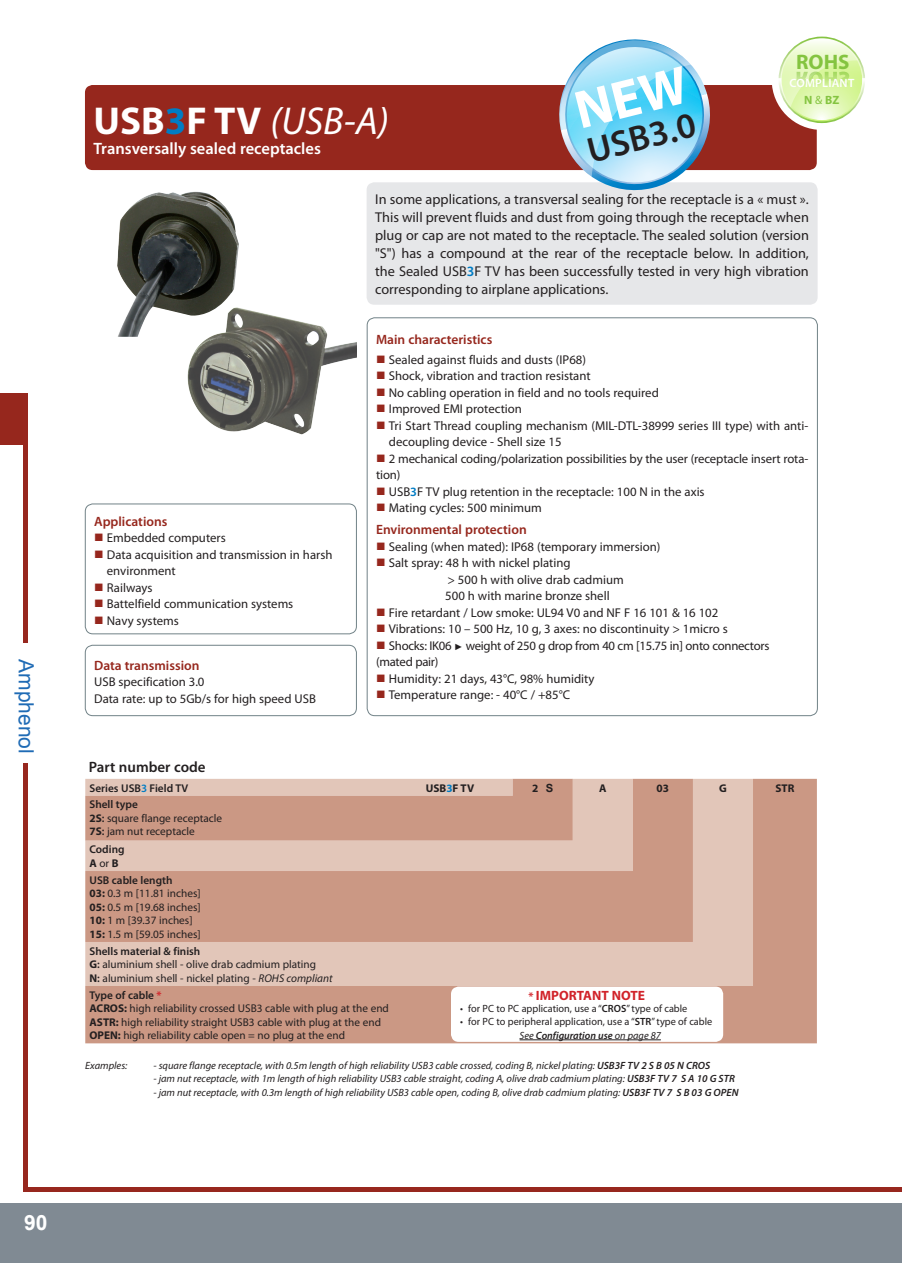
<style>
.page{position:relative;width:902px;height:1263px;background:#fff}
.page>*{position:absolute;margin:0;border:0;box-sizing:border-box;transform-origin:0 0}
.tittle_head_1{font:italic 39px "Myriad Pro";color:#fff}
.Head_0{font:600 36px "Myriad Pro";color:#231f20}
.t1{font:21px "Arial";color:#1f6bb5}
.Head_0-2{font:700 21px "Myriad Pro";color:#84c440}
.t2{font:700 21px "Arial";color:#fff}
.tittle_head_1-2{font:600 16.5px "Myriad Pro";color:#fff}
.Head_1{font:600 15px "Myriad Pro";color:#231f20}
.Lead{font:14.25px/18px "Myriad Pro";color:#231f20;text-align:justify}
.Body_color{font:600 13.5px "Myriad Pro";color:#96271d}
.Lead-2{font:700 13.5px "Myriad Pro";color:#d1232a}
.Body{font:12.75px/16px "Myriad Pro";color:#231f20}
.Body-2{font:12.75px/16.5px "Myriad Pro";letter-spacing:-.02em;color:#231f20}
.Head_0-3{font:600 12px "Myriad Pro";letter-spacing:.02em;color:#fff}
.Body-3{font:700 12px "Myriad Pro";color:#84c440}
.t3{font:11.25px "Myriad Pro";color:#231f20}
.t4{font:600 11.25px "Myriad Pro";color:#231f20}
.t5{font:700 11.25px "Myriad Pro";color:#231f20}
.Hinbanrei{font:italic 10.5px "Myriad Pro";color:#231f20}
.t6{font:10.5px "Myriad Pro";color:#231f20}
.Body-4{font:italic 600 10.5px "Myriad Pro";color:#231f20}
.s1{font-weight:700;font-style:normal}
.s2{font-weight:700;font-style:normal;color:#007cc4}
.s3{font-weight:400}
.s4{color:#96271d}
.s5{font-weight:600;color:#007cc4}
.s6{font-family:"Arial";font-size:9px}
.s7{color:#007cc4}
.s8{font-family:"Arial"}
.s9{font-weight:700}
.s10{font-weight:600}
.s11{font-style:italic}
.s12{font-weight:700;color:#d1232a}
.s13{font-size:11.25px}
</style>
<div class="page">
<div style="left:0;top:394px;width:28px;height:51px;background:#96271d"></div>
<div style="left:0;top:1204px;width:901px;height:59px;background:#808a93"></div>
<hr style="left:24px;top:1187px;width:877px;height:4px;background:#97271e">
<hr style="left:24px;top:394px;width:4px;height:797px;background:#97271e">
<div style="left:11px;top:644px;width:32px;height:119px;background:#fff"></div>
<div style="left:85px;top:85px;width:731px;height:85px;background:#96271d;border-radius:8px"></div>
<img style="left:117px;top:192px;width:122px;height:145px">
<div style="left:85px;top:645px;width:272px;height:71px;border:1px solid #718287;border-radius:8px"></div>
<div style="left:85px;top:504px;width:272px;height:130px;border:1px solid #718287;border-radius:8px"></div>
<div style="left:366px;top:182px;width:451px;height:123px;background:#e6e7e9;border-radius:8px"></div>
<div style="left:771px;top:30px;width:100px;height:100px;background:#fff;border-radius:50%"></div>
<div style="left:778px;top:37px;width:87px;height:86px;border:3px solid #fff;border-radius:50%"></div>
<svg style="left:780px;top:38px;width:83px;height:83px"></svg>
<svg style="left:780px;top:39px;width:78px;height:68px;background:#e0f5b9"></svg>
<img style="left:153px;top:272px;width:204px;height:163px">
<svg style="left:85px;top:779px;width:731px;height:264px;background:#d3a998"></svg>
<div style="left:451px;top:986px;width:272px;height:56px;background:#fff;border-radius:8px"></div>
<hr style="left:519px;top:1039px;width:141px;height:1px;background:#231f20">
<svg style="left:552px;top:39px;width:162px;height:152px"></svg>
<h3 class="t1" style="left:40px;top:659px;width:96px;rotate:90deg">Amphenol</h3>
<p class="tittle_head_1" style="left:93px;top:97px;width:297px"><span class="s1">USB</span><span class="s2">3</span><span class="s1">F TV</span> (USB-A)</p>
<p class="tittle_head_1-2" style="left:93px;top:138px;width:229px">Transversally sealed receptacles</p>
<p class="Head_0" style="left:582px;top:129px;width:112px;rotate:-14deg">USB3.0</p>
<p class="Head_0-2" style="left:796px;top:49px;width:55px">ROHS</p>
<p class="Body-3" style="left:804px;top:92px;width:37px">N <span class="s3">&amp;</span> BZ</p>
<p class="Head_0-3" style="left:789px;top:75px;width:66px">COMPLIANT</p>
<p class="Body_color" style="left:94px;top:512px;width:75px">Applications</p>
<p class="Body" style="left:94px;top:530px;width:133px"><span class="s4">■</span> Embedded computers</p>
<p class="Body" style="left:107px;top:546px;width:227px;line-height:16.5px;text-indent:-13px"><span class="s4">■</span> Data acquisition and transmission in harsh environment</p>
<p class="Body" style="left:94px;top:579px;width:60px"><span class="s4">■</span> Railways</p>
<p class="Body" style="left:94px;top:596px;width:201px"><span class="s4">■</span> Battelfield communication systems</p>
<p class="Body" style="left:94px;top:612px;width:86px"><span class="s4">■</span> Navy systems</p>
<p class="Body_color" style="left:94px;top:656px;width:107px">Data transmission</p>
<p class="Body" style="left:94px;top:674px;width:112px">USB specification 3.0</p>
<p class="Body" style="left:94px;top:690px;width:223px">Data rate: up to 5Gb/s for high speed USB</p>
<p class="Head_1" style="left:89px;top:758px;width:118px">Part number code</p>
<p class="Lead" style="left:375px;top:190px;width:435px">In some applications, a transversal sealing for the receptacle is a « must ».<br>This will prevent fluids and dust from going through the receptacle when plug or cap are not mated to the receptacle. The sealed solution (version "S") has a compound at the rear of the receptacle below. In addition, the Sealed USB<span class="s5">3</span>F TV has been successfully tested in very high vibration corresponding to airplane applications.</p>
<p class="Body_color" style="left:376px;top:331px;width:118px">Main characteristics</p>
<p class="Body" style="left:376px;top:351px;width:211px"><span class="s4">■</span> Sealed against fluids and dusts (IP68)</p>
<p class="Body" style="left:376px;top:368px;width:216px"><span class="s4">■</span> Shock, vibration and traction resistant</p>
<p class="Body" style="left:376px;top:384px;width:284px"><span class="s4">■</span> No cabling operation in field and no tools required</p>
<p class="Body" style="left:376px;top:401px;width:147px"><span class="s4">■</span> Improved EMI protection</p>
<p class="Body" style="left:389px;top:417px;width:421px;text-indent:-13px"><span class="s4">■</span> Tri Start Thread coupling mechanism (MIL-DTL-38999 series III type) with anti&shy;decoupling device - Shell size 15</p>
<p class="Body" style="left:376px;top:450px;width:433px"><span class="s4">■</span> 2 mechanical coding/polarization possibilities by the user (receptacle insert rota&shy;tion)</p>
<p class="Body" style="left:376px;top:483px;width:330px"><span class="s4">■</span> USB<span class="s5">3</span>F TV plug retention in the receptacle: 100 N in the axis</p>
<p class="Body" style="left:376px;top:500px;width:167px"><span class="s4">■</span> Mating cycles: 500 minimum</p>
<p class="Body_color" style="left:376px;top:521px;width:152px">Environmental protection</p>
<p class="Body" style="left:376px;top:538px;width:286px"><span class="s4">■</span> Sealing (when mated): IP68 (temporary immersion)</p>
<p class="Body" style="left:376px;top:555px;width:196px"><span class="s4">■</span> Salt spray: 48 h with nickel plating</p>
<p class="Body" style="left:447px;top:571px;width:178px">&gt; 500 h with olive drab cadmium</p>
<p class="Body" style="left:445px;top:588px;width:166px">500 h with marine bronze shell</p>
<p class="Body" style="left:376px;top:604px;width:344px"><span class="s4">■</span> Fire retardant / Low smoke: UL94 V0 and NF F 16 101 &amp; 16 102</p>
<p class="Body" style="left:376px;top:621px;width:353px"><span class="s4">■</span> Vibrations: 10 – 500 Hz, 10 g, 3 axes: no discontinuity &gt; 1micro s</p>
<p class="Body-2" style="left:376px;top:637px;width:395px"><span class="s4">■</span> Shocks: IK06 <span class="s6">►</span> weight of 250 g drop from 40 cm [15.75 in] onto connectors (mated pair)</p>
<p class="Body" style="left:376px;top:670px;width:220px"><span class="s4">■</span> Humidity: 21 days, 43°C, 98% humidity</p>
<p class="Body" style="left:376px;top:687px;width:196px"><span class="s4">■</span> Temperature range: - 40°C / +85°C</p>
<p class="t4" style="left:89px;top:780px;width:100px">Series USB<span class="s7">3</span> Field TV</p>
<p class="t5" style="left:426px;top:780px;width:50px">USB<span class="s7">3</span>F TV</p>
<p class="t5" style="left:532px;top:780px;width:23px">2 <span class="s8">S</span></p>
<p class="t5" style="left:599px;top:780px;width:9px">A</p>
<p class="t5" style="left:656px;top:780px;width:14px">03</p>
<p class="t5" style="left:719px;top:780px;width:9px">G</p>
<p class="t5" style="left:775px;top:780px;width:20px">STR</p>
<p class="t4" style="left:89px;top:797px;width:50px">Shell type</p>
<p class="t3" style="left:89px;top:811px;width:134px"><span class="s9">2S</span><span class="s10">:</span> square flange receptacle</p>
<p class="t3" style="left:89px;top:825px;width:107px"><span class="s9">7S</span><span class="s10">:</span> jam nut receptacle</p>
<p class="t4" style="left:89px;top:842px;width:37px">Coding</p>
<p class="t5" style="left:89px;top:856px;width:31px">A <span class="s3">or</span> B</p>
<p class="t4" style="left:89px;top:873px;width:84px">USB cable length</p>
<p class="t3" style="left:89px;top:886px;width:113px"><span class="s9">03:</span> 0.3 m [11.81 inches]</p>
<p class="t3" style="left:89px;top:900px;width:113px"><span class="s9">05:</span> 0.5 m [19.68 inches]</p>
<p class="t3" style="left:89px;top:913px;width:104px"><span class="s9">10:</span> 1 m [39.37 inches]</p>
<p class="t3" style="left:89px;top:927px;width:113px"><span class="s9">15:</span> 1.5 m [59.05 inches]</p>
<p class="t4" style="left:89px;top:944px;width:112px">Shells material &amp; finish</p>
<p class="t3" style="left:89px;top:957px;width:228px"><span class="s9">G</span><span class="s10">:</span> aluminium shell - olive drab cadmium plating</p>
<p class="t3" style="left:89px;top:971px;width:244px"><span class="s9">N</span><span class="s10">:</span> aluminium shell - nickel plating - <span class="s11">ROHS compliant</span></p>
<p class="t4" style="left:89px;top:988px;width:74px">Type of cable <span class="s12">*</span></p>
<p class="t3" style="left:89px;top:1001px;width:301px"><span class="s9">ACROS:</span> high reliability crossed USB3 cable with plug at the end</p>
<p class="t3" style="left:89px;top:1015px;width:293px"><span class="s9">ASTR:</span> high reliability straight USB3 cable with plug at the end</p>
<p class="t3" style="left:89px;top:1028px;width:257px"><span class="s9">OPEN:</span> high reliability cable open = no plug at the end</p>
<p class="Hinbanrei" style="left:85px;top:1058px;width:44px">Examples:</p>
<p class="Hinbanrei" style="left:153px;top:1058px;width:558px">- square flange receptacle, with 0.5m length of high reliability USB3 cable crossed, coding B, nickel plating: <span class="s10">USB3F TV 2 S B 05 N CROS</span></p>
<p class="Hinbanrei" style="left:153px;top:1072px;width:583px">- jam nut receptacle, with 1m length of high reliability USB3 cable straight, coding A, olive drab cadmium plating: <span class="s10">USB3F TV 7 S A 10 G STR</span></p>
<p class="Hinbanrei" style="left:153px;top:1085px;width:586px">- jam nut receptacle, with 0.3m length of high reliability USB3 cable open, coding B, olive drab cadmium plating: <span class="s10">USB3F TV 7 S B 03 G OPEN</span></p>
<p class="Lead-2" style="left:528px;top:986px;width:118px"><span class="s13">*</span> IMPORTANT NOTE</p>
<p class="t6" style="left:460px;top:1002px;width:229px">• for PC to PC application, use a “<span class="s10">CROS</span>” type of cable</p>
<p class="t6" style="left:460px;top:1015px;width:254px">• for PC to peripheral application, use a “<span class="s10">STR</span>” type of cable</p>
<p class="Body-4" style="left:519px;top:1028px;width:143px"><span class="s3">See</span> Configuration use <span class="s3">on page 87</span></p>
<h3 class="t2" style="left:24px;top:1209px;width:25px">90</h3>
</div>
